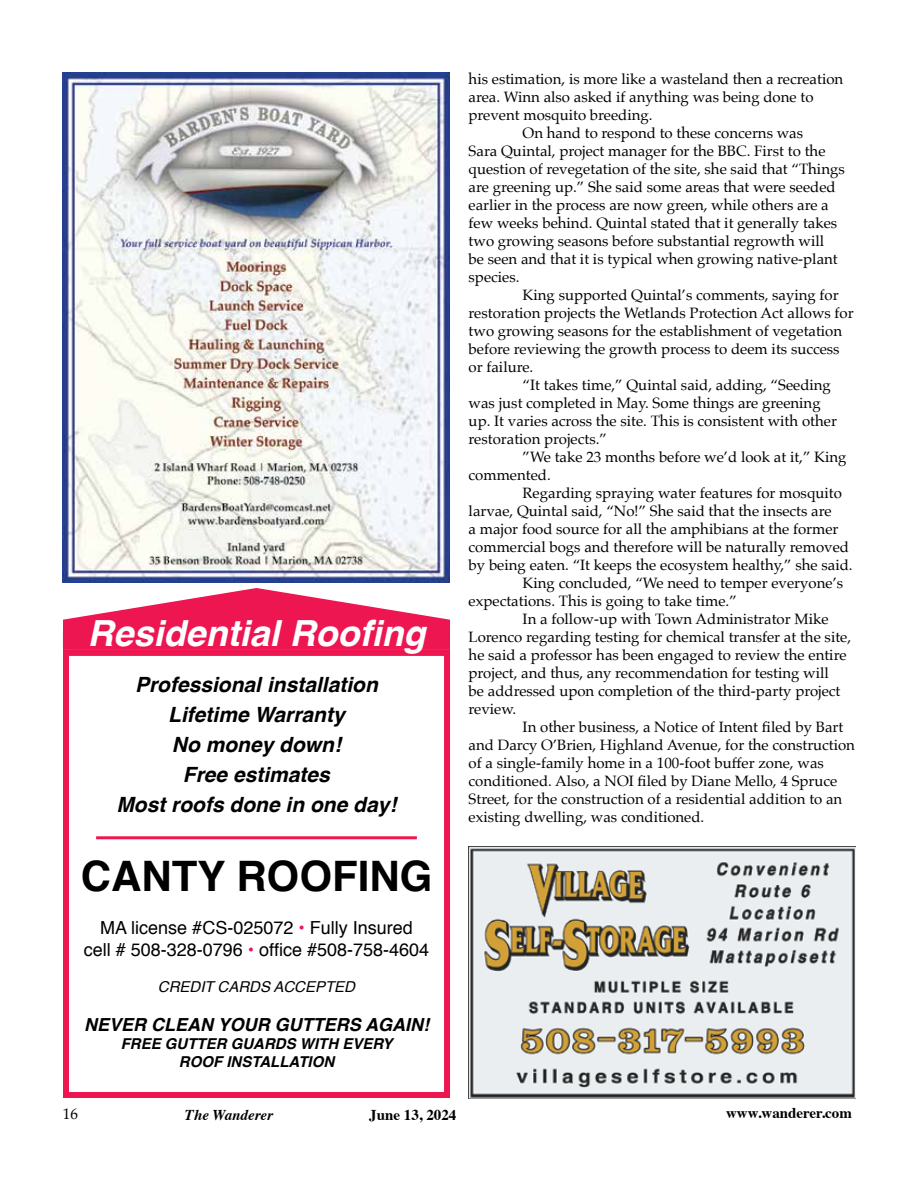
<style>
.page{position:relative;width:918px;height:1188px;background:#fff}
.page>*{position:absolute;margin:0;border:0;box-sizing:border-box;transform-origin:0 0}
.t1{font:700 42px "Helvetica";color:#000}
.t2{font:italic 700 36px "Helvetica";color:#fff}
.t3{font:italic 700 21px/30px "Helvetica";color:#000;text-align:center}
.t4{font:18px/21.6px "Helvetica";color:#000;text-align:center}
.t5{font:italic 700 18px "Helvetica";color:#000}
.t6{font:15px "Palatino";color:#000}
.t7{font:italic 700 15px/18px "Helvetica";color:#000;text-align:center}
.t8{font:700 15px "Times";color:#000}
.t9{font:italic 15px "Helvetica";color:#000}
.t10{font:italic 700 15px "Times";color:#000}
.s1{color:#ed1651}
</style>
<div class="page">
<svg style="left:63px;top:588px;width:387px;height:62px"></svg>
<div style="left:63px;top:650px;width:387px;height:448px;border:6px solid #ed1651"></div>
<hr style="left:96px;top:836px;width:321px;height:3px;background:#ed1651">
<img style="left:63px;top:72px;width:387px;height:510px">
<img style="left:469px;top:847px;width:386px;height:251px">
<h2 class="t2" style="left:87px;top:604px;width:340px">Residential Roofing</h2>
<h3 class="t3" style="left:116px;top:670px;width:282px">Professional installation<br>Lifetime Warranty<br>No money down!<br>Free estimates<br>Most roofs done in one day!</h3>
<h1 class="t1" style="left:81px;top:842px;width:353px">CANTY ROOFING</h1>
<p class="t4" style="left:84px;top:918px;width:347px">MA license #CS-025072 <span class="s1">•</span> Fully Insured<br>cell # 508-328-0796 <span class="s1">•</span> office #508-758-4604</p>
<p class="t9" style="left:158px;top:975px;width:199px">CREDIT CARDS ACCEPTED</p>
<p class="t5" style="left:84px;top:1010px;width:347px">NEVER CLEAN YOUR GUTTERS AGAIN!</p>
<p class="t7" style="left:121px;top:1035px;width:273px">FREE GUTTER GUARDS WITH EVERY<br>ROOF INSTALLATION</p>
<p class="t6" style="left:469px;top:67px;width:376px">his estimation, is more like a wasteland then a recreation</p>
<p class="t6" style="left:469px;top:85px;width:346px">area. Winn also asked if anything was being done to</p>
<p class="t6" style="left:469px;top:103px;width:186px">prevent mosquito breeding.</p>
<p class="t6" style="left:523px;top:121px;width:282px">On hand to respond to these concerns was</p>
<p class="t6" style="left:469px;top:139px;width:358px">Sara Quintal, project manager for the BBC. First to the</p>
<p class="t6" style="left:469px;top:157px;width:378px">question of revegetation of the site, she said that “Things</p>
<p class="t6" style="left:469px;top:175px;width:369px">are greening up.” She said some areas that were seeded</p>
<p class="t6" style="left:469px;top:193px;width:362px">earlier in the process are now green, while others are a</p>
<p class="t6" style="left:469px;top:211px;width:370px">few weeks behind. Quintal stated that it generally takes</p>
<p class="t6" style="left:469px;top:229px;width:357px">two growing seasons before substantial regrowth will</p>
<p class="t6" style="left:469px;top:247px;width:371px">be seen and that it is typical when growing native-plant</p>
<p class="t6" style="left:469px;top:265px;width:52px">species.</p>
<p class="t6" style="left:523px;top:283px;width:318px">King supported Quintal’s comments, saying for</p>
<p class="t6" style="left:469px;top:301px;width:387px">restoration projects the Wetlands Protection Act allows for</p>
<p class="t6" style="left:469px;top:319px;width:375px">two growing seasons for the establishment of vegetation</p>
<p class="t6" style="left:469px;top:337px;width:373px">before reviewing the growth process to deem its success</p>
<p class="t6" style="left:469px;top:355px;width:66px">or failure.</p>
<p class="t6" style="left:523px;top:373px;width:310px">“It takes time,” Quintal said, adding, “Seeding</p>
<p class="t6" style="left:469px;top:391px;width:354px">was just completed in May. Some things are greening</p>
<p class="t6" style="left:469px;top:409px;width:370px">up. It varies across the site. This is consistent with other</p>
<p class="t6" style="left:469px;top:427px;width:140px">restoration projects.”</p>
<p class="t6" style="left:523px;top:445px;width:325px">”We take 23 months before we’d look at it,” King</p>
<p class="t6" style="left:469px;top:463px;width:84px">commented.</p>
<p class="t6" style="left:523px;top:481px;width:321px">Regarding spraying water features for mosquito</p>
<p class="t6" style="left:469px;top:499px;width:364px">larvae, Quintal said, “No!” She said that the insects are</p>
<p class="t6" style="left:469px;top:517px;width:371px">a major food source for all the amphibians at the former</p>
<p class="t6" style="left:469px;top:535px;width:382px">commercial bogs and therefore will be naturally removed</p>
<p class="t6" style="left:469px;top:553px;width:386px">by being eaten. “It keeps the ecosystem healthy,” she said.</p>
<p class="t6" style="left:523px;top:571px;width:322px">King concluded, “We need to temper everyone’s</p>
<p class="t6" style="left:469px;top:589px;width:270px">expectations. This is going to take time.”</p>
<p class="t6" style="left:523px;top:607px;width:307px">In a follow-up with Town Administrator Mike</p>
<p class="t6" style="left:469px;top:625px;width:384px">Lorenco regarding testing for chemical transfer at the site,</p>
<p class="t6" style="left:469px;top:643px;width:379px">he said a professor has been engaged to review the entire</p>
<p class="t6" style="left:469px;top:661px;width:362px">project, and thus, any recommendation for testing will</p>
<p class="t6" style="left:469px;top:679px;width:373px">be addressed upon completion of the third-party project</p>
<p class="t6" style="left:469px;top:697px;width:49px">review.</p>
<p class="t6" style="left:523px;top:715px;width:322px">In other business, a Notice of Intent filed by Bart</p>
<p class="t6" style="left:469px;top:733px;width:388px">and Darcy O’Brien, Highland Avenue, for the construction</p>
<p class="t6" style="left:469px;top:751px;width:357px">of a single-family home in a 100-foot buffer zone, was</p>
<p class="t6" style="left:469px;top:769px;width:370px">conditioned. Also, a NOI filed by Diane Mello, 4 Spruce</p>
<p class="t6" style="left:469px;top:787px;width:375px">Street, for the construction of a residential addition to an</p>
<p class="t6" style="left:469px;top:805px;width:237px">existing dwelling, was conditioned.</p>
<p class="t6" style="left:63px;top:1102px;width:16px">16</p>
<p class="t10" style="left:185px;top:1100px;width:90px">The Wanderer</p>
<p class="t8" style="left:369px;top:1100px;width:89px">June 13, 2024</p>
<p class="t8" style="left:726px;top:1099px;width:127px">www.wanderer.com</p>
</div>
